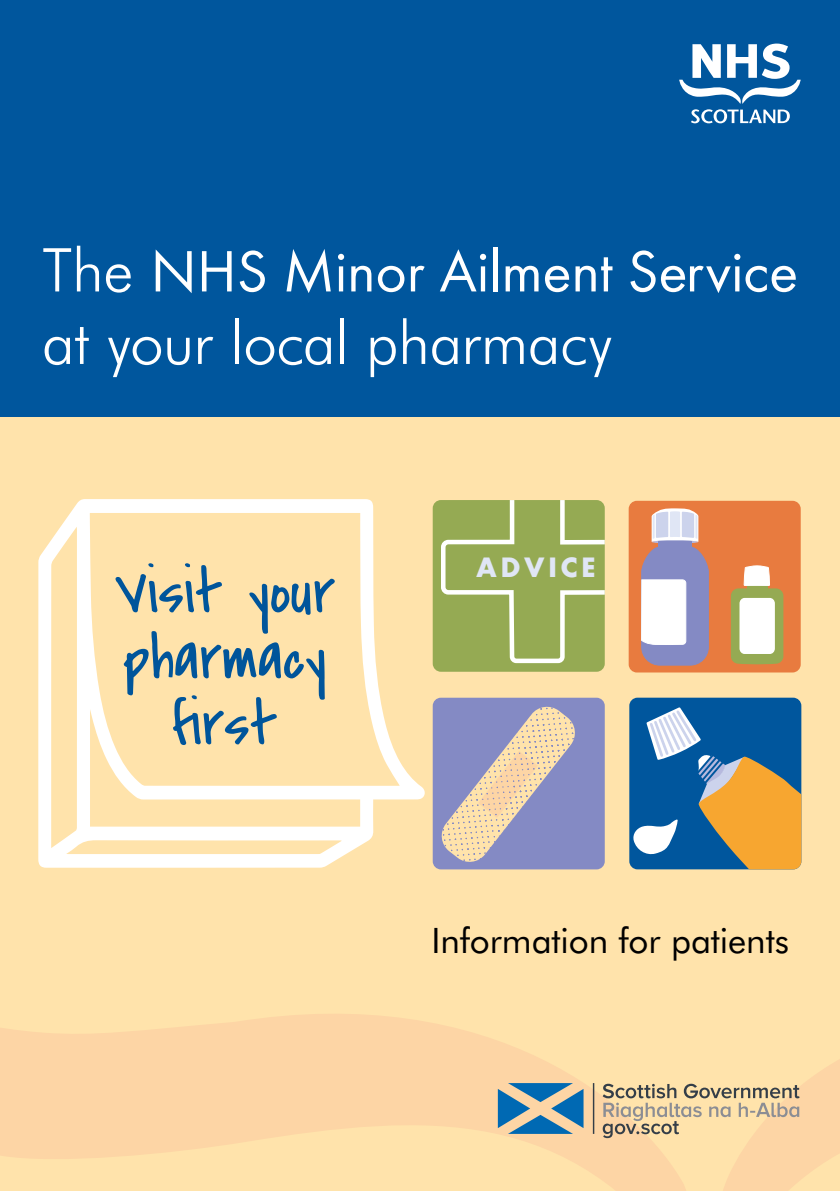
<style>
.page{position:relative;width:840px;height:1191px;background:#fff}
.page>*{position:absolute;margin:0;border:0;box-sizing:border-box;transform-origin:0 0}
.t1{font:64px/66px "Covered By Your Grace";color:#00559b;text-align:center}
.t2{font:60.4px "Futura T";letter-spacing:-.005em;color:#fff}
.t3{font:300 60.4px "Futura BT";letter-spacing:-.015em;color:#fff}
.t4{font:35px "Futura BT";letter-spacing:-.005em;color:#000}
.t5{font:700 29.2px "Futura T";letter-spacing:.115em;color:#e0e6f5}
.s1{font-family:"Futura BT";font-weight:300}
</style>
<div class="page">
<div style="left:0;top:305px;width:839px;height:886px;background:#ffe3ab"></div>
<div style="left:629px;top:697px;width:171px;height:172px;background:#00569d;border-radius:8px"></div>
<svg style="left:630px;top:707px;width:170px;height:162px"></svg>
<div style="left:432px;top:697px;width:172px;height:172px;background:#848ac4;border-radius:8px"></div>
<div style="left:432px;top:500px;width:172px;height:172px;background:#95aa53;border-radius:8px"></div>
<svg style="left:438px;top:500px;width:166px;height:164px"></svg>
<div style="left:628px;top:501px;width:172px;height:171px;background:#e87b3f;border-radius:8px"></div>
<div style="left:0;top:0;width:839px;height:417px;background:#00569d"></div>
<svg style="left:441px;top:706px;width:134px;height:156px"></svg>
<svg style="left:731px;top:565px;width:52px;height:99px;background:#d3cca2"></svg>
<svg style="left:641px;top:508px;width:67px;height:158px;background:#bfb4ca"></svg>
<svg style="left:1px;top:1014px;width:601px;height:166px;fill:#fdd5a5"></svg>
<svg style="left:679px;top:44px;width:121px;height:79px"></svg>
<hr style="left:592px;top:1083px;width:2px;height:50px;background:#343e48">
<svg style="left:497px;top:1083px;width:86px;height:50px"></svg>
<svg style="left:602px;top:1060px;width:237px;height:131px"></svg>
<svg style="left:38px;top:499px;width:387px;height:368px"></svg>
<p class="t2" style="left:42px;top:236px;width:757px"><span class="s1">The</span> NHS Minor Ailment Service</p>
<p class="t3" style="left:42px;top:306px;width:571px">at your local pharmacy</p>
<p class="t1" style="left:115px;top:559px;width:221px">Visit your pharmacy first</p>
<p class="t5" style="left:476px;top:550px;width:121px">ADVICE</p>
<p class="t4" style="left:431px;top:919px;width:359px">Information for patients</p>
</div>
